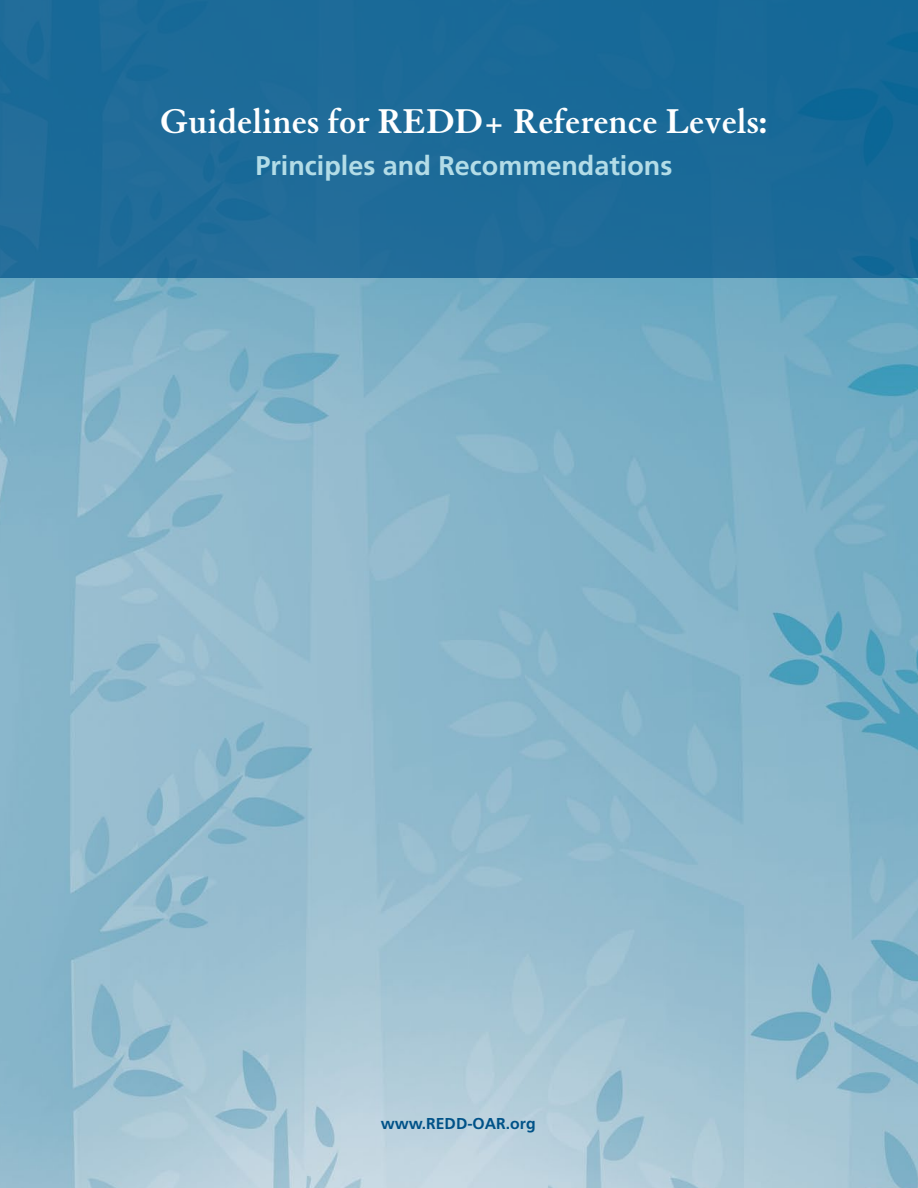
<style>
.page{position:relative;width:918px;height:1188px;background:#fff}
.page>*{position:absolute;margin:0;border:0;box-sizing:border-box;transform-origin:0 0}
.t1{font:700 37.5px "Granjon LT Std";letter-spacing:-.005em;color:#fff}
.t2{font:700 27px "Frutiger";color:#b3dce7}
.t3{font:700 15.75px "Frutiger";color:#005288}
</style>
<div class="page">
<img style="left:0;top:278px;width:918px;height:910px">
<div style="left:0;top:0;width:918px;height:278px;background:#1c6a98"></div>
<p class="t1" style="left:161px;top:101px;width:608px">Guidelines for REDD+ Reference Levels:</p>
<p class="t2" style="left:255px;top:150px;width:419px">Principles and Recommendations</p>
<p class="t3" style="left:381px;top:1115px;width:156px">www.REDD-OAR.org</p>
</div>
